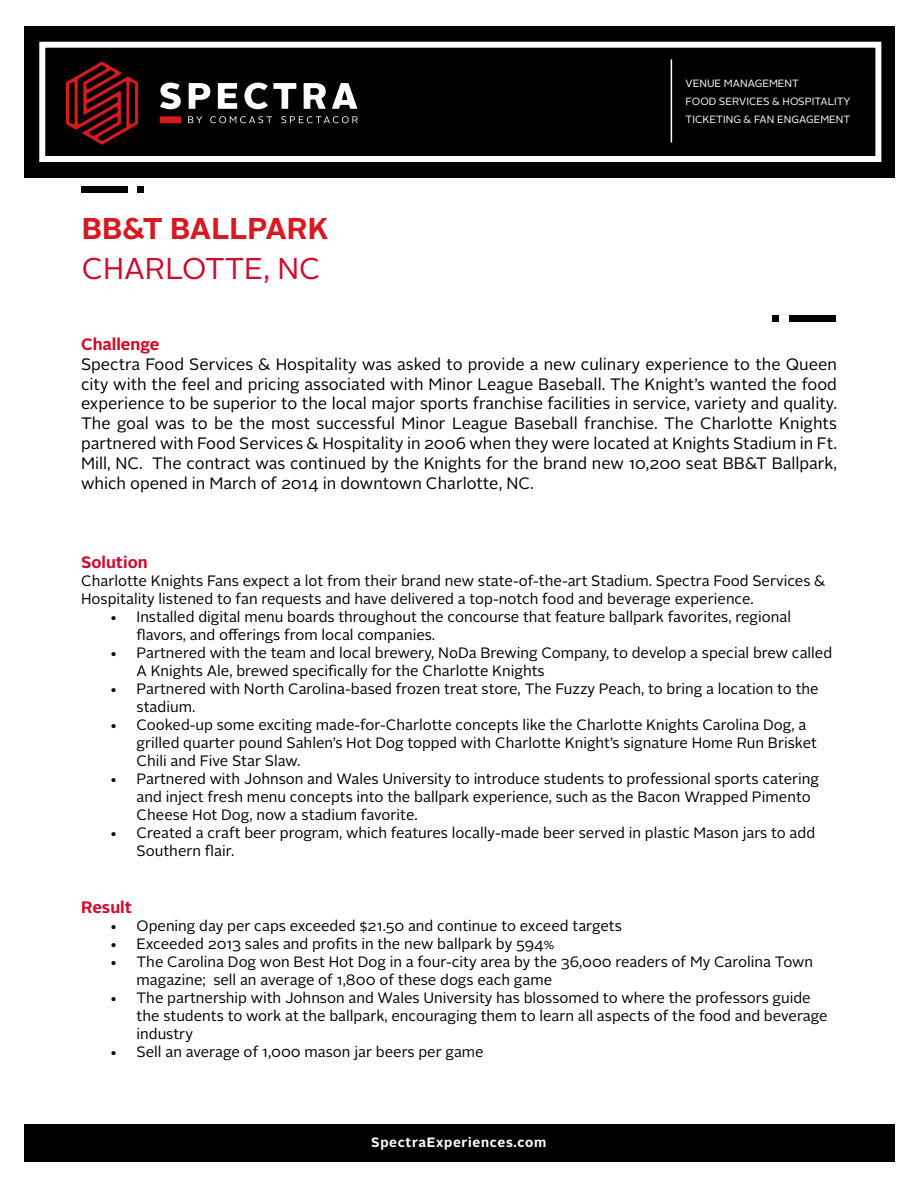
<style>
.page{position:relative;width:918px;height:1188px;background:#fff}
.page>*{position:absolute;margin:0;border:0;box-sizing:border-box;transform-origin:0 0}
.t1{font:700 30px "Alright Sans";color:#d71920}
.t2{font:30px "Alright Sans";color:#d00a2c}
.t3{font:16.5px/19.8px "Alright Sans";color:#000;text-align:justify}
.t4{font:700 16.5px "Alright Sans";color:#d00a2c}
.t5{font:700 16.5px "Alright Sans";color:#d70520}
.t6{font:15px/18px "Alright Sans";color:#000}
.t7{font:700 13.5px "Alright Sans";letter-spacing:.05em;color:#fff}
.t8{font:10.5px/18px "Alright Sans";color:#fff}
</style>
<div class="page">
<div style="left:25px;top:26px;width:870px;height:152px;background:#000"></div>
<div style="left:39px;top:42px;width:842px;height:120px;border:6px solid #fff"></div>
<hr style="left:671px;top:59px;width:1px;height:83px;background:#fff">
<div style="left:25px;top:1124px;width:870px;height:38px;background:#000"></div>
<div style="left:160px;top:116px;width:21px;height:7px;background:#d71920"></div>
<svg style="left:66px;top:62px;width:72px;height:83px"></svg>
<svg style="left:188px;top:116px;width:14px;height:7px"></svg>
<svg style="left:210px;top:116px;width:62px;height:7px"></svg>
<svg style="left:281px;top:116px;width:77px;height:7px"></svg>
<svg style="left:160px;top:83px;width:21px;height:26px"></svg>
<svg style="left:189px;top:83px;width:21px;height:26px"></svg>
<svg style="left:218px;top:83px;width:19px;height:26px"></svg>
<svg style="left:244px;top:83px;width:52px;height:26px"></svg>
<svg style="left:304px;top:83px;width:22px;height:26px"></svg>
<svg style="left:332px;top:83px;width:25px;height:26px"></svg>
<div style="left:137px;top:187px;width:7px;height:6px;background:#000"></div>
<div style="left:81px;top:187px;width:47px;height:6px;background:#000"></div>
<div style="left:773px;top:315px;width:6px;height:7px;background:#000"></div>
<div style="left:789px;top:315px;width:47px;height:7px;background:#000"></div>
<h1 class="t1" style="left:82px;top:207px;width:248px">BB&amp;T BALLPARK</h1>
<h1 class="t2" style="left:82px;top:249px;width:240px">CHARLOTTE, NC</h1>
<p class="t8" style="left:686px;top:75px;width:166px">VENUE MANAGEMENT<br>FOOD SERVICES &amp; HOSPITALITY<br>TICKETING &amp; FAN ENGAGEMENT</p>
<p class="t5" style="left:81px;top:333px;width:80px">Challenge</p>
<p class="t3" style="left:81px;top:354px;width:758px">Spectra Food Services &amp; Hospitality was asked to provide a new culinary experience to the Queen city with the feel and pricing associated with Minor League Baseball. The Knight’s wanted the food experience to be superior to the local major sports franchise facilities in service, variety and quality.<br>The goal was to be the most successful Minor League Baseball franchise. The Charlotte Knights partnered with Food Services &amp; Hospitality in 2006 when they were located at Knights Stadium in Ft.<br>Mill, NC. The contract was continued by the Knights for the brand new 10,200 seat BB&amp;T Ballpark, which opened in March of 2014 in downtown Charlotte, NC.</p>
<p class="t4" style="left:81px;top:550px;width:68px">Solution</p>
<p class="t6" style="left:81px;top:572px;width:746px">Charlotte Knights Fans expect a lot from their brand new state-of-the-art Stadium. Spectra Food Services &amp;<br>Hospitality listened to fan requests and have delivered a top-notch food and beverage experience.</p>
<p class="t6" style="left:137px;top:608px;width:656px;text-indent:-27px">• Installed digital menu boards throughout the concourse that feature ballpark favorites, regional flavors, and offerings from local companies.</p>
<p class="t6" style="left:137px;top:644px;width:697px;text-indent:-27px">• Partnered with the team and local brewery, NoDa Brewing Company, to develop a special brew called<br>A Knights Ale, brewed specifically for the Charlotte Knights</p>
<p class="t6" style="left:137px;top:680px;width:684px;text-indent:-27px">• Partnered with North Carolina-based frozen treat store, The Fuzzy Peach, to bring a location to the stadium.</p>
<p class="t6" style="left:137px;top:716px;width:682px;text-indent:-27px">• Cooked-up some exciting made-for-Charlotte concepts like the Charlotte Knights Carolina Dog, a grilled quarter pound Sahlen’s Hot Dog topped with Charlotte Knight’s signature Home Run Brisket<br>Chili and Five Star Slaw.</p>
<p class="t6" style="left:137px;top:770px;width:684px;text-indent:-27px">• Partnered with Johnson and Wales University to introduce students to professional sports catering and inject fresh menu concepts into the ballpark experience, such as the Bacon Wrapped Pimento<br>Cheese Hot Dog, now a stadium favorite.</p>
<p class="t6" style="left:137px;top:824px;width:680px;text-indent:-27px">• Created a craft beer program, which features locally-made beer served in plastic Mason jars to add<br>Southern flair.</p>
<p class="t4" style="left:81px;top:896px;width:52px">Result</p>
<p class="t6" style="left:110px;top:917px;width:514px">• Opening day per caps exceeded $21.50 and continue to exceed targets</p>
<p class="t6" style="left:110px;top:935px;width:447px">• Exceeded 2013 sales and profits in the new ballpark by 594%</p>
<p class="t6" style="left:137px;top:953px;width:678px;text-indent:-27px">• The Carolina Dog won Best Hot Dog in a four-city area by the 36,000 readers of My Carolina Town magazine; sell an average of 1,800 of these dogs each game</p>
<p class="t6" style="left:137px;top:989px;width:693px;text-indent:-27px">• The partnership with Johnson and Wales University has blossomed to where the professors guide the students to work at the ballpark, encouraging them to learn all aspects of the food and beverage industry</p>
<p class="t6" style="left:110px;top:1043px;width:376px">• Sell an average of 1,000 mason jar beers per game</p>
<p class="t7" style="left:371px;top:1133px;width:177px">SpectraExperiences.com</p>
</div>
